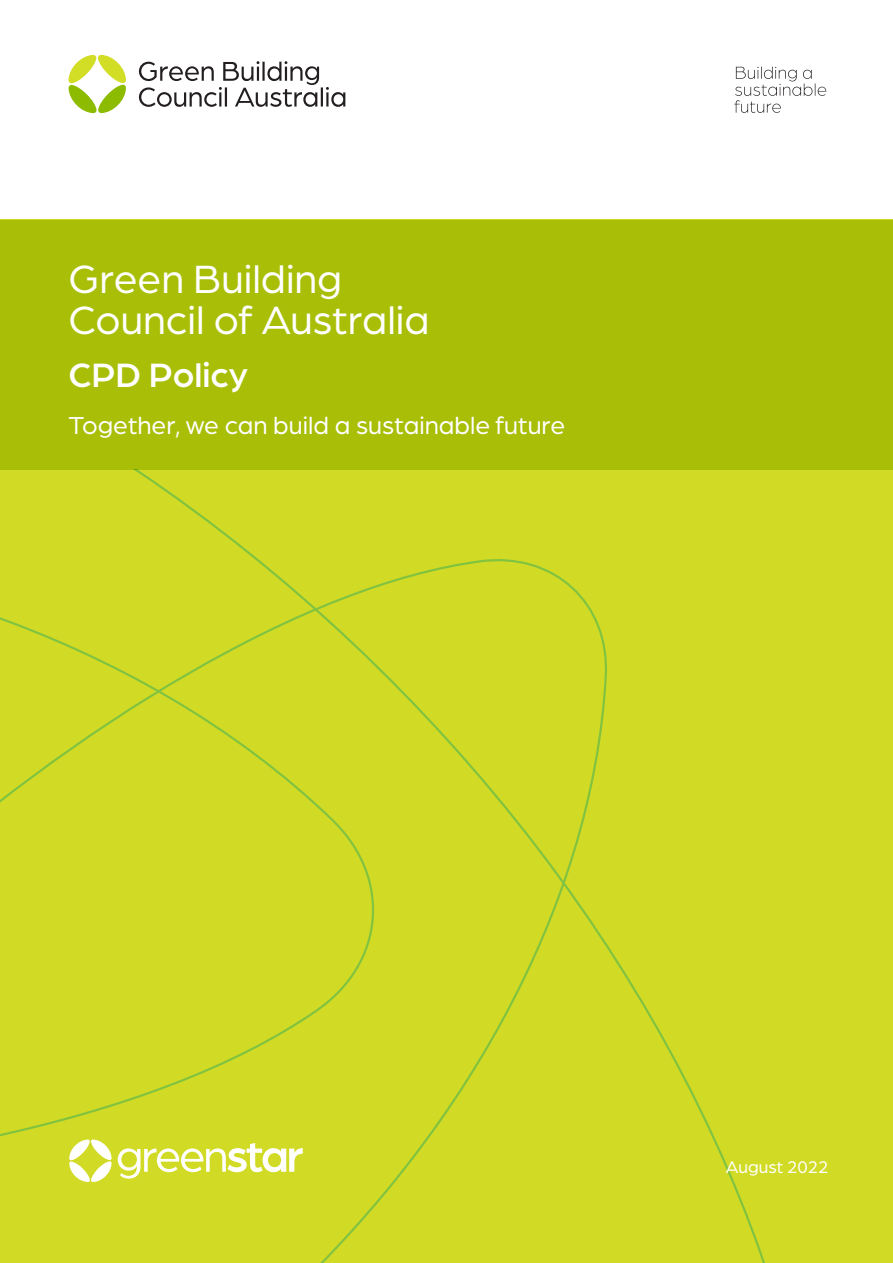
<style>
.page{position:relative;width:893px;height:1263px;background:#fff}
.page>*{position:absolute;margin:0;border:0;box-sizing:border-box;transform-origin:0 0}
.A_head{font:42px/41.7px "Arboria";color:#fff}
.A_head-2{font:500 36px "Arboria";color:#fff}
.C_head{font:26.1px "Arboria";color:#fff}
._2020_Front_cover_DA{font:18px "Arboria";color:#fff}
</style>
<div class="page">
<div style="left:0;top:220px;width:893px;height:1043px;background:#d1db25"></div>
<svg style="left:0;top:551px;width:612px;height:712px"></svg>
<div style="left:0;top:220px;width:893px;height:250px;background:#a9be07"></div>
<svg style="left:139px;top:61px;width:206px;height:46px"></svg>
<svg style="left:98px;top:55px;width:28px;height:28px"></svg>
<svg style="left:69px;top:55px;width:28px;height:29px"></svg>
<svg style="left:69px;top:85px;width:28px;height:28px"></svg>
<svg style="left:98px;top:84px;width:28px;height:29px"></svg>
<svg style="left:734px;top:67px;width:92px;height:46px"></svg>
<svg style="left:118px;top:1143px;width:185px;height:35px"></svg>
<svg style="left:69px;top:1139px;width:43px;height:43px"></svg>
<p class="A_head" style="left:69px;top:256px;width:362px">Green Building<br>Council of Australia</p>
<p class="A_head-2" style="left:69px;top:350px;width:181px">CPD Policy</p>
<p class="C_head" style="left:69px;top:409px;width:498px">Together, we can build a sustainable future</p>
<p class="_2020_Front_cover_DA" style="left:726px;top:1156px;width:104px">August 2022</p>
</div>
